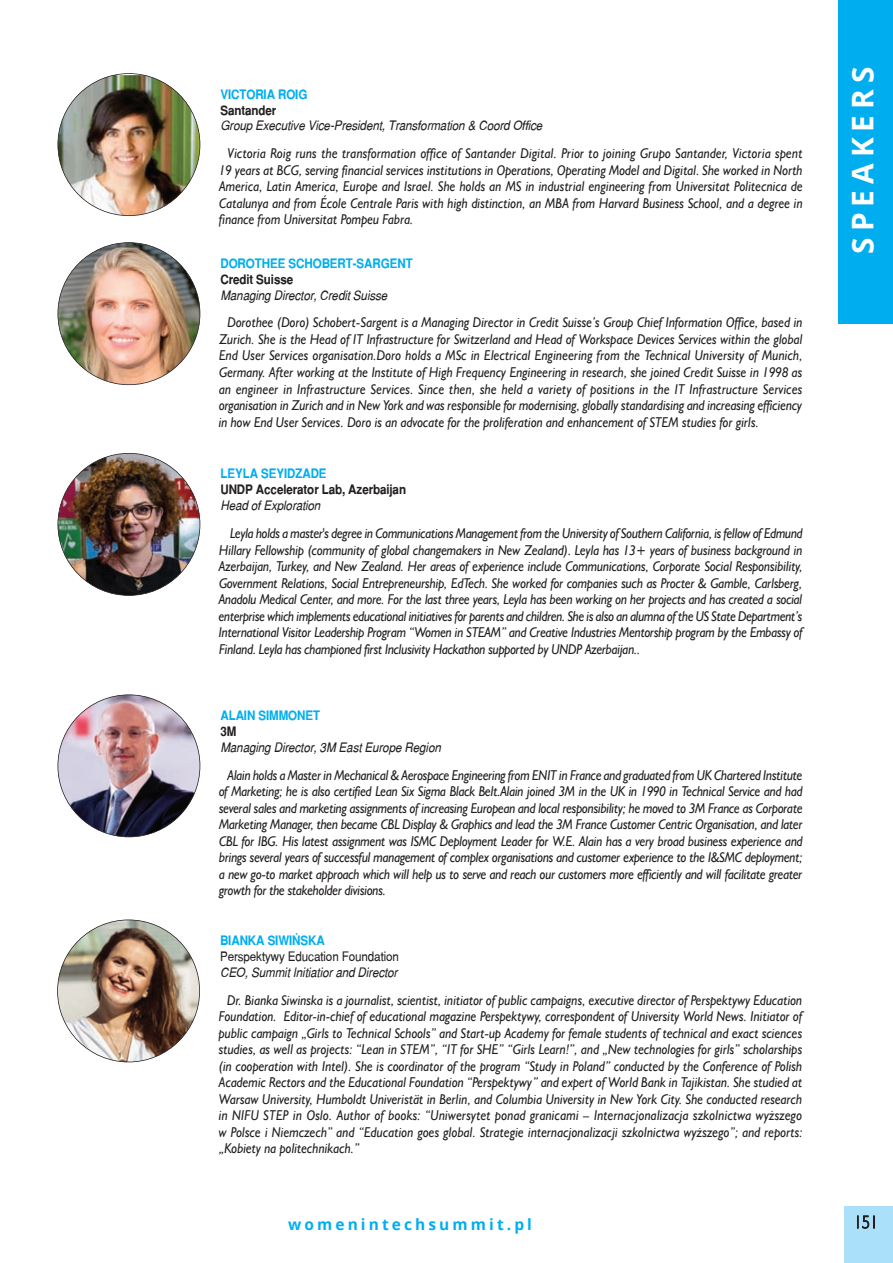
<style>
.page{position:relative;width:893px;height:1263px;background:#fff}
.page>*{position:absolute;margin:0;border:0;box-sizing:border-box;transform-origin:0 0}
.t1{font:700 29.85px "Open Sans";letter-spacing:.2em;color:#fff}
.t2{font:700 15.45px "Open Sans";letter-spacing:.2em;color:#00aeef}
.t3{font:italic 14.25px/16.5px "Humanst 521 EU";color:#231f20;text-align:justify;scale:.9 1}
.t4{font:italic 13.05px "Switzerlandpl";letter-spacing:-.01em;color:#231f20;scale:.9 1}
.t5{font:700 13.05px "Switzerlandpl";letter-spacing:-.01em;color:#00aeef;scale:.9 1}
.t6{font:700 13.05px "Switzerlandpl";letter-spacing:-.01em;color:#231f20;scale:.9 1}
.t7{font:13.05px "Switzerlandpl";letter-spacing:-.01em;color:#231f20;scale:.9 1}
</style>
<div class="page">
<div style="left:838px;top:0;width:55px;height:324px;background:#00aeef"></div>
<div style="left:845px;top:1206px;width:48px;height:57px;background:#aae0f9"></div>
<svg style="left:857px;top:1215px;width:18px;height:14px"></svg>
<img style="left:58px;top:75px;width:142px;height:141px">
<img style="left:58px;top:243px;width:142px;height:142px;border-radius:71px">
<img style="left:58px;top:453px;width:142px;height:142px;border-radius:71px">
<img style="left:58px;top:695px;width:142px;height:142px;border-radius:71px">
<img style="left:58px;top:920px;width:142px;height:142px;border-radius:71px">
<p class="t5" style="left:220px;top:89px;width:98px">VICTORIA ROIG</p>
<p class="t6" style="left:220px;top:105px;width:64px">SANTANDER</p>
<p class="t4" style="left:220px;top:121px;width:359px">Group Executive Vice-President, Transformation &amp; Coord Office</p>
<p class="t3" style="left:219px;top:145px;width:650px;text-indent:9px">Victoria Roig runs the transformation office of Santander Digital. Prior to joining Grupo Santander, Victoria spent 19 years at BCG, serving financial services institutions in Operations, Operating Model and Digital. She worked in North America, Latin America, Europe and Israel. She holds an MS in industrial engineering from Universitat Politecnica de Catalunya and from École Centrale Paris with high distinction, an MBA from Harvard Business School, and a degree in finance from Universitat Pompeu Fabra.</p>
<p class="t5" style="left:220px;top:258px;width:215px">DOROTHEE SCHOBERT-SARGENT</p>
<p class="t6" style="left:220px;top:274px;width:82px">CREDIT SUISSE</p>
<p class="t4" style="left:220px;top:290px;width:187px">Managing Director, Credit Suisse</p>
<p class="t3" style="left:219px;top:314px;width:650px;text-indent:9px">Dorothee (Doro) Schobert-Sargent is a Managing Director in Credit Suisse’s Group Chief Information Office, based in Zurich. She is the Head of IT Infrastructure for Switzerland and Head of Workspace Devices Services within the global End User Services organisation.Doro holds a MSc in Electrical Engineering from the Technical University of Munich, Germany. After working at the Institute of High Frequency Engineering in research, she joined Credit Suisse in 1998 as an engineer in Infrastructure Services. Since then, she held a variety of positions in the IT Infrastructure Services organisation in Zurich and in New York and was responsible for modernising, globally standardising and increasing efficiency in how End User Services. Doro is an advocate for the proliferation and enhancement of STEM studies for girls.</p>
<p class="t5" style="left:220px;top:469px;width:120px">LEYLA SEYIDZADE</p>
<p class="t6" style="left:220px;top:484px;width:208px">UNDP ACCELERATOR LAB, AZERBAIJAN</p>
<p class="t4" style="left:220px;top:500px;width:113px">Head of Exploration</p>
<p class="t3" style="left:219px;top:525px;width:650px;text-indent:11px">Leyla holds a master's degree in Communications Management from the University of Southern California, is fellow of Edmund Hillary Fellowship (community of global changemakers in New Zealand). Leyla has 13+ years of business background in Azerbaijan, Turkey, and New Zealand. Her areas of experience include Communications, Corporate Social Responsibility, Government Relations, Social Entrepreneurship, EdTech. She worked for companies such as Procter &amp; Gamble, Carlsberg, Anadolu Medical Center, and more. For the last three years, Leyla has been working on her projects and has created a social enterprise which implements educational initiatives for parents and children. She is also an alumna of the US State Department’s International Visitor Leadership Program “Women in STEAM” and Creative Industries Mentorship program by the Embassy of Finland. Leyla has championed first Inclusivity Hackathon supported by UNDP Azerbaijan..</p>
<p class="t5" style="left:220px;top:710px;width:113px">ALAIN SIMMONET</p>
<p class="t6" style="left:220px;top:726px;width:19px">3M</p>
<p class="t4" style="left:220px;top:742px;width:246px">Managing Director, 3M East Europe Region</p>
<p class="t3" style="left:219px;top:766px;width:650px;text-indent:9px">Alain holds a Master in Mechanical &amp; Aerospace Engineering from ENIT in France and graduated from UK Chartered Institute of Marketing; he is also certified Lean Six Sigma Black Belt.Alain joined 3M in the UK in 1990 in Technical Service and had several sales and marketing assignments of increasing European and local responsibility; he moved to 3M France as Corporate Marketing Manager, then became CBL Display &amp; Graphics and lead the 3M France Customer Centric Organisation, and later CBL for IBG. His latest assignment was ISMC Deployment Leader for W.E. Alain has a very broad business experience and brings several years of successful management of complex organisations and customer experience to the I&amp;SMC deployment; a new go-to market approach which will help us to serve and reach our customers more efficiently and will facilitate greater growth for the stakeholder divisions.</p>
<p class="t5" style="left:220px;top:935px;width:118px">BIANKA SIWIŃSKA</p>
<p class="t7" style="left:220px;top:951px;width:200px">Perspektywy Education Foundation</p>
<p class="t4" style="left:220px;top:967px;width:199px">CEO, Summit Initiatior and Director</p>
<p class="t3" style="left:219px;top:991px;width:650px;text-indent:9px">Dr. Bianka Siwinska is a journalist, scientist, initiator of public campaigns, executive director of Perspektywy Education Foundation. Editor-in-chief of educational magazine Perspektywy, correspondent of University World News. Initiator of public campaign „Girls to Technical Schools” and Start-up Academy for female students of technical and exact sciences studies, as well as projects: “Lean in STEM”, “IT for SHE” “Girls Learn!”, and „New technologies for girls” scholarships (in cooperation with Intel). She is coordinator of the program “Study in Poland” conducted by the Conference of Polish Academic Rectors and the Educational Foundation “Perspektywy” and expert of World Bank in Tajikistan. She studied at Warsaw University, Humboldt Univeristät in Berlin, and Columbia University in New York City. She conducted research in NIFU STEP in Oslo. Author of books: “Uniwersytet ponad granicami – Internacjonalizacja szkolnictwa wyższego w Polsce i Niemczech” and “Education goes global. Strategie internacjonalizacji szkolnictwa wyższego”; and reports: „Kobiety na politechnikach.”</p>
<p class="t2" style="left:288px;top:1214px;width:245px">womenintechsummit.pl</p>
<h1 class="t1" style="left:841px;top:254px;width:188px;rotate:-90deg">speakers</h1>
</div>
